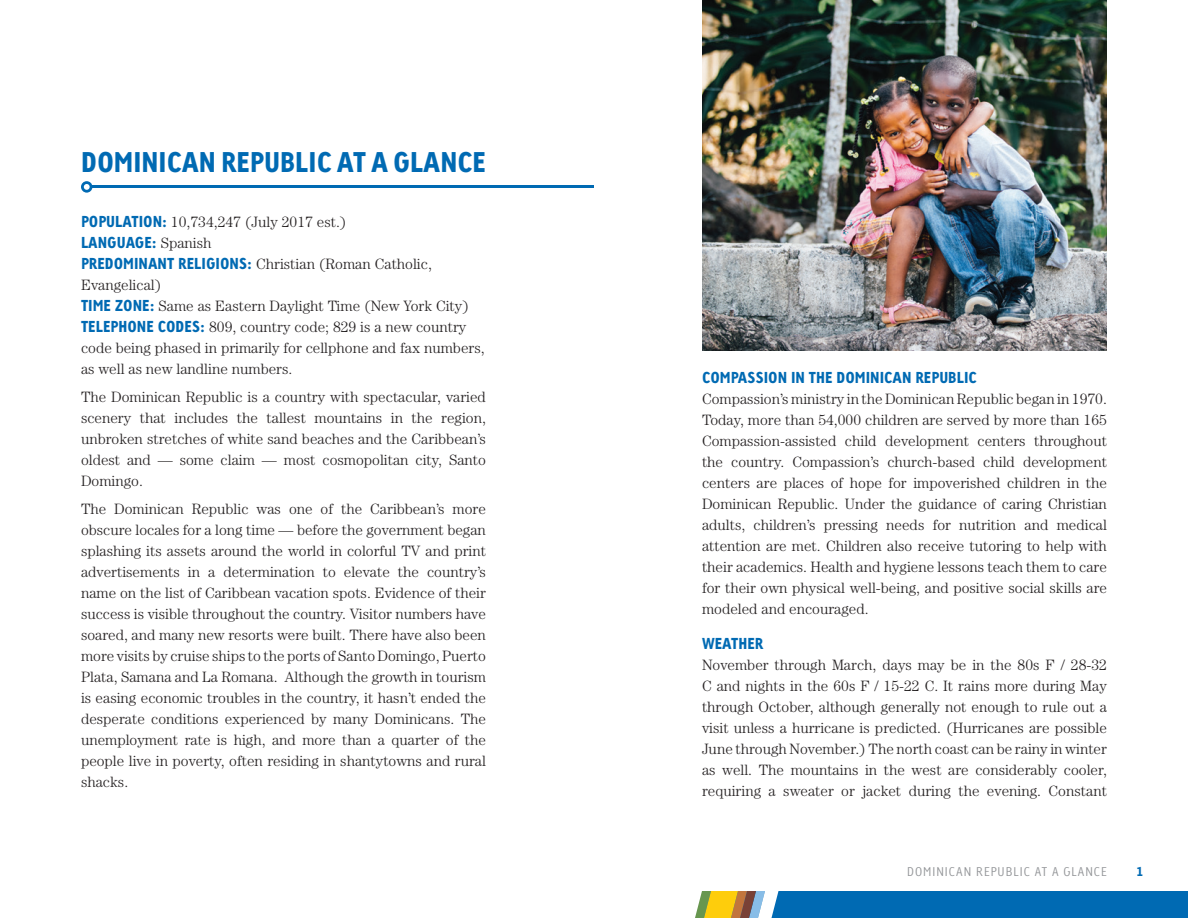
<style>
.page{position:relative;width:1188px;height:918px;background:#fff}
.page>*{position:absolute;margin:0;border:0;box-sizing:border-box;transform-origin:0 0}
.t1{font:27px "Linotype Tetria Black Tab";color:#006ab3}
.t2{font:300 15px/21px "Century";color:#231f20;text-align:justify}
.t3{font:15px "Linotype Tetria Black Tab";color:#006ab3}
.t4{font:12px "Linotype Tetria Light Tab";letter-spacing:.085em;color:#939598}
.t5{font:12px "Linotype Tetria Black Tab";color:#006ab3}
.s1{font-family:"Linotype Tetria Black Tab";font-weight:400;color:#006ab3}
.s2{font-family:"Century";font-weight:300;color:#231f20}
</style>
<div class="page">
<div style="left:702px;top:891px;width:486px;height:27px;background:#006ab3"></div>
<svg style="left:695px;top:891px;width:84px;height:27px"></svg>
<hr style="left:87px;top:186px;width:507px;height:2px;background:#006ab3">
<svg style="left:81px;top:181px;width:11px;height:12px"></svg>
<svg style="left:84px;top:184px;width:6px;height:6px"></svg>
<img style="left:702px;top:0;width:405px;height:351px">
<p class="t1" style="left:81px;top:144px;width:407px">DOMINICAN REPUBLIC AT A GLANCE</p>
<p class="t2" style="left:81px;top:211px;width:267px"><span class="s1">POPULATION:</span> 10,734,247 (July 2017 est.)</p>
<p class="t3" style="left:81px;top:233px;width:132px">LANGUAGE: <span class="s2">Spanish</span></p>
<p class="t2" style="left:81px;top:253px;width:352px"><span class="s1">PREDOMINANT RELIGIONS:</span> Christian (Roman Catholic,<br>Evangelical)</p>
<p class="t2" style="left:81px;top:295px;width:390px"><span class="s1">TIME ZONE:</span> Same as Eastern Daylight Time (New York City)</p>
<p class="t2" style="left:81px;top:316px;width:405px;text-align:left"><span class="s1">TELEPHONE CODES:</span> 809, country code; 829 is a new country code being phased in primarily for cellphone and fax numbers, as well as new landline numbers.</p>
<p class="t2" style="left:81px;top:386px;width:407px">The Dominican Republic is a country with spectacular, varied scenery that includes the tallest mountains in the region, unbroken stretches of white sand beaches and the Caribbean’s oldest and — some claim — most cosmopolitan city, Santo Domingo.</p>
<p class="t2" style="left:81px;top:498px;width:407px">The Dominican Republic was one of the Caribbean’s more obscure locales for a long time — before the government began splashing its assets around the world in colorful TV and print advertisements in a determination to elevate the country’s name on the list of Caribbean vacation spots. Evidence of their success is visible throughout the country. Visitor numbers have soared, and many new resorts were built. There have also been more visits by cruise ships to the ports of Santo Domingo, Puerto Plata, Samana and La Romana. Although the growth in tourism is easing economic troubles in the country, it hasn’t ended the desperate conditions experienced by many Dominicans. The unemployment rate is high, and more than a quarter of the people live in poverty, often residing in shantytowns and rural shacks.</p>
<p class="t3" style="left:702px;top:368px;width:277px">COMPASSION IN THE DOMINICAN REPUBLIC</p>
<p class="t2" style="left:702px;top:388px;width:407px">Compassion’s ministry in the Dominican Republic began in 1970.<br>Today, more than 54,000 children are served by more than 165<br>Compassion-assisted child development centers throughout the country. Compassion’s church-based child development centers are places of hope for impoverished children in the Dominican Republic. Under the guidance of caring Christian adults, children’s pressing needs for nutrition and medical attention are met. Children also receive tutoring to help with their academics. Health and hygiene lessons teach them to care for their own physical well-being, and positive social skills are modeled and encouraged.</p>
<p class="t3" style="left:702px;top:633px;width:63px">WEATHER</p>
<p class="t2" style="left:702px;top:654px;width:407px">November through March, days may be in the 80s F / 28-32<br>C and nights in the 60s F / 15-22 C. It rains more during May through October, although generally not enough to rule out a visit unless a hurricane is predicted. (Hurricanes are possible June through November.) The north coast can be rainy in winter as well. The mountains in the west are considerably cooler, requiring a sweater or jacket during the evening. Constant</p>
<p class="t4" style="left:907px;top:864px;width:201px">DOMINICAN REPUBLIC AT A GLANCE</p>
<p class="t5" style="left:1137px;top:864px;width:8px">1</p>
</div>
